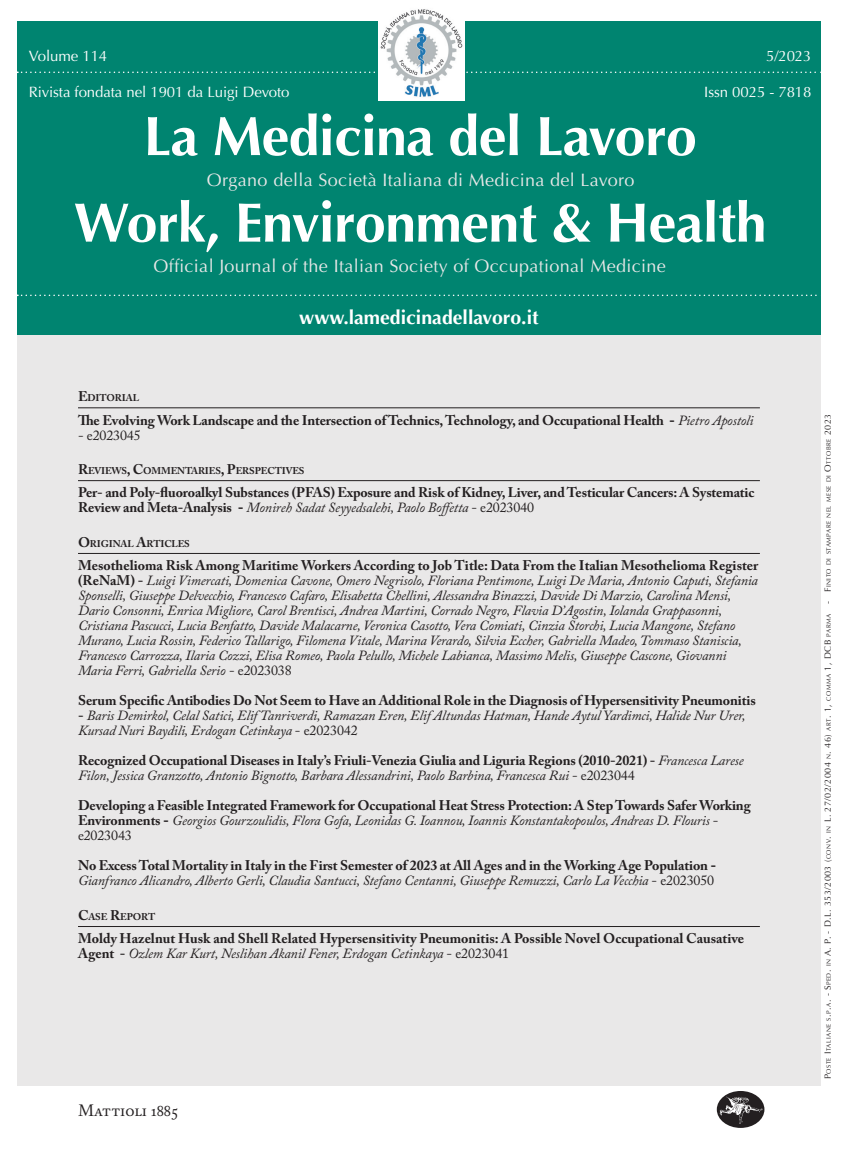
<style>
.page{position:relative;width:846px;height:1149px;background:#fff}
.page>*{position:absolute;margin:0;border:0;box-sizing:border-box;transform-origin:0 0}
.t1{font:700 55.5px "Optima";letter-spacing:-.01em;color:#fff}
.t2{font:700 19.5px "Optima";color:#fff}
.t3{font:18px "Optima";letter-spacing:.02em;color:#e9e8e8}
.t4{font:16.5px "Mattioli 1885 Regular SC";letter-spacing:-.005em;color:#231f20}
.t5{font:15px "Optima";letter-spacing:-.005em;color:#fff}
.t6{font:italic 13.95px/15px "Adobe Caslon Pro";letter-spacing:-.01em;color:#231f20}
.t7{font:700 13.95px/15px "Adobe Caslon Pro";letter-spacing:-.01em;color:#231f20}
.t8{font:13.95px "Adobe Caslon Pro";letter-spacing:-.01em;color:#231f20}
.t9{font:700 9.75px "Adobe Caslon Pro";letter-spacing:-.015em;color:#231f20}
.t10{font:6.3px "Optima";letter-spacing:.07em;color:#231f20}
.s1{font-size:13.95px}
.s2{font-family:"Raleway";font-weight:600}
.s3{font-weight:400;font-style:italic}
.s4{font-weight:400}
.s5{font-weight:700;font-style:normal}
.s6{font-style:normal}
.s7{font-family:"Raleway";font-weight:600;font-style:normal}
.s8{font-size:9px}
</style>
<div class="page">
<div style="left:17px;top:21px;width:804px;height:315px;background:#008470"></div>
<svg style="left:17px;top:71px;width:804px;height:2px"></svg>
<svg style="left:17px;top:294px;width:800px;height:2px"></svg>
<div style="left:17px;top:335px;width:804px;height:749px;background:#e9e8e8"></div>
<img style="left:378px;top:9px;width:86px;height:91px">
<hr style="left:78px;top:407px;width:682px;height:1px;background:#231f20">
<hr style="left:78px;top:480px;width:682px;height:1px;background:#231f20">
<hr style="left:78px;top:553px;width:682px;height:1px;background:#231f20">
<hr style="left:78px;top:925px;width:682px;height:1px;background:#231f20">
<svg style="left:717px;top:1090px;width:47px;height:37px"></svg>
<svg style="left:720px;top:1096px;width:43px;height:28px"></svg>
<p class="t5" style="left:29px;top:47px;width:80px">Volume 114</p>
<p class="t5" style="left:29px;top:83px;width:262px">Rivista fondata nel 1901 da Luigi Devoto</p>
<h1 class="t1" style="left:143px;top:104px;width:555px">La Medicina del Lavoro</h1>
<p class="t3" style="left:207px;top:169px;width:429px">Organo della Società Italiana di Medicina del Lavoro</p>
<p class="t5" style="left:766px;top:47px;width:47px">5/2023</p>
<p class="t5" style="left:704px;top:83px;width:109px">Issn 0025 - 7818</p>
<h1 class="t1" style="left:74px;top:190px;width:694px">Work, Environment &amp; Health</h1>
<p class="t3" style="left:153px;top:256px;width:514px">Official Journal of the Italian Society of Occupational Medicine</p>
<h2 class="t2" style="left:299px;top:306px;width:241px">www.lamedicinadellavoro.it</h2>
<p class="t9" style="left:78px;top:392px;width:63px"><span class="s1">E</span>DITORIAL</p>
<p class="t7" style="left:78px;top:412px;width:677px">The Evolving Work Landscape and the Intersection of Technics, Technology, and Occupational Health <span class="s2">-</span> <span class="s3">Pietro Apostoli</span></p>
<p class="t8" style="left:78px;top:426px;width:64px">- e2023045</p>
<p class="t9" style="left:78px;top:464px;width:185px"><span class="s1">R</span>EVIEWS<span class="s1">, C</span>OMMENTARIES<span class="s1">, P</span>ERSPEC</p>
<p class="t9" style="left:275px;top:464px;width:31px">TIVES</p>
<p class="t7" style="left:78px;top:485px;width:678px">Per- and Poly-fluoroalkyl Substances (PFAS) Exposure and Risk of Kidney, Liver, and Testicular Cancers: A Systematic<br>Review and Meta-Analysis <span class="s2">-</span> <span class="s3">Monireh Sadat Seyyedsalehi, Paolo Boffetta</span> <span class="s4">- e2023040</span></p>
<p class="t9" style="left:78px;top:537px;width:113px"><span class="s1">O</span>RIGINAL <span class="s1">A</span>RTICLES</p>
<p class="t6" style="left:78px;top:557px;width:682px"><span class="s5">Mesothelioma Risk Among Maritime Workers According to Job Title: Data From the Italian Mesothelioma Register (ReNaM) -</span> Luigi Vimercati, Domenica Cavone, Omero Negrisolo, Floriana Pentimone, Luigi De Maria, Antonio Caputi, Stefania Sponselli, Giuseppe Delvecchio, Francesco Cafaro, Elisabetta Chellini, Alessandra Binazzi, Davide Di Marzio, Carolina Mensi, Dario Consonni, Enrica Migliore, Carol Brentisci, Andrea Martini, Corrado Negro, Flavia D’Agostin, Iolanda Grappasonni, Cristiana Pascucci, Lucia Benfatto, Davide Malacarne, Veronica Casotto, Vera Comiati, Cinzia Storchi, Lucia Mangone, Stefano Murano, Lucia Rossin, Federico Tallarigo, Filomena Vitale, Marina Verardo, Silvia Eccher, Gabriella Madeo, Tommaso Staniscia, Francesco Carrozza, Ilaria Cozzi, Elisa Romeo, Paola Pelullo, Michele Labianca, Massimo Melis, Giuseppe Cascone, Giovanni Maria Ferri, Gabriella Serio <span class="s6">- e2023038</span></p>
<p class="t7" style="left:78px;top:692px;width:679px">Serum Specific Antibodies Do Not Seem to Have an Additional Role in the Diagnosis of Hypersensitivity Pneumonitis</p>
<p class="t6" style="left:78px;top:707px;width:669px"><span class="s5">-</span> Baris Demirkol, Celal Satici, Elif Tanriverdi, Ramazan Eren, Elif Altundas Hatman, Hande Aytul Yardimci, Halide Nur Urer,<br>Kursad Nuri Baydili, Erdogan Cetinkaya <span class="s6">- e2023042</span></p>
<p class="t6" style="left:78px;top:752px;width:667px"><span class="s5">Recognized Occupational Diseases in Italy’s Friuli-Venezia Giulia and Liguria Regions (2010-2021) -</span> Francesca Larese<br>Filon, Jessica Granzotto, Antonio Bignotto, Barbara Alessandrini, Paolo Barbina, Francesca Rui <span class="s6">- e2023044</span></p>
<p class="t7" style="left:78px;top:797px;width:674px">Developing a Feasible Integrated Framework for Occupational Heat Stress Protection: A Step Towards Safer Working<br>Environments <span class="s2">-</span> <span class="s3">Georgios Gourzoulidis, Flora Gofa, Leonidas G. Ioannou, Ioannis Konstantakopoulos, Andreas D. Flouris</span> <span class="s4">- e2023043</span></p>
<p class="t6" style="left:78px;top:857px;width:640px"><span class="s5">No Excess Total Mortality in Italy in the First Semester of 2023 at All Ages and in the Working Age Population</span> <span class="s7">-<br></span>Gianfranco Alicandro, Alberto Gerli, Claudia Santucci, Stefano Centanni, Giuseppe Remuzzi, Carlo La Vecchia <span class="s6">- e2023050</span></p>
<p class="t9" style="left:78px;top:910px;width:79px"><span class="s1">C</span>ASE <span class="s1">R</span>EPORT</p>
<p class="t7" style="left:78px;top:930px;width:668px">Moldy Hazelnut Husk and Shell Related Hypersensitivity Pneumonitis: A Possible Novel Occupational Causative<br>Agent - <span class="s3">Ozlem Kar Kurt, Neslihan Akanil Fener, Erdogan Cetinkaya</span> <span class="s4">- e2023041</span></p>
<p class="t4" style="left:78px;top:1099px;width:102px">Mattioli 1885</p>
<p class="t10" style="left:825px;top:1078px;width:666px;rotate:-90deg"><span class="s8">P</span>oste <span class="s8">I</span>talian e s<span class="s8">.</span>p<span class="s8">.</span>a<span class="s8">. - S</span>ped<span class="s8">.</span> in <span class="s8">A. P. - D.L.</span> <span class="s8">353/2003</span> <span class="s8">(</span>conv<span class="s8">.</span> in <span class="s8">L.</span> <span class="s8">27/02/2004</span> n <span class="s8">.</span> <span class="s8">46</span><span class="s8">)</span> art<span class="s8">.</span> <span class="s8">1</span><span class="s8">,</span> comma <span class="s8">1</span><span class="s8">, DCB</span> parma <span class="s8">- F</span>inito di stampare n el mese di <span class="s8">O</span>ttobre <span class="s8">2023</span></p>
</div>
